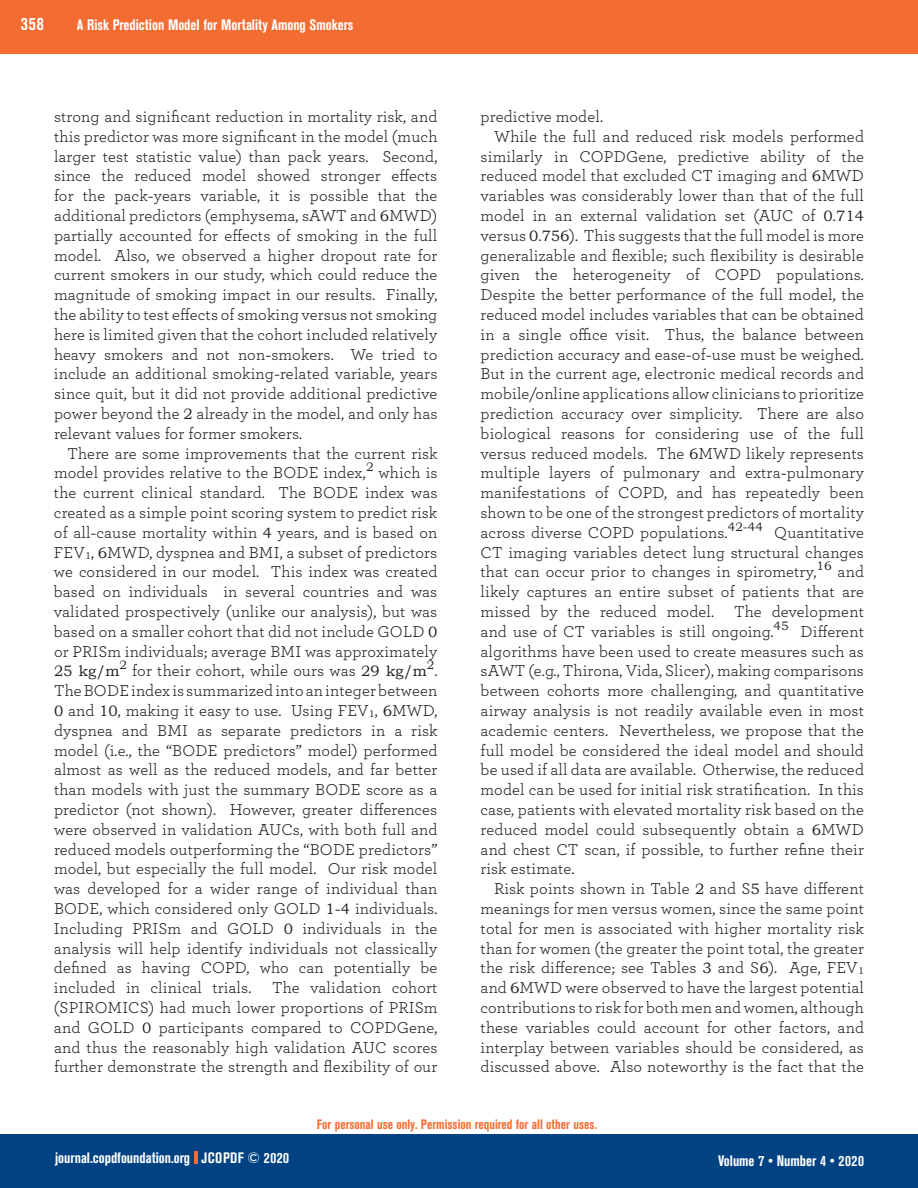
<style>
.page{position:relative;width:918px;height:1188px;background:#fff}
.page>*{position:absolute;margin:0;border:0;box-sizing:border-box;transform-origin:0 0}
.t1{font:700 condensed 18px "Akzidenz Grotesk BE";color:#fff}
.t2{font:16.5px/19.8px "Breathe";letter-spacing:.01em;color:#231f20;text-align:justify}
.t3{font:700 condensed 15px "Akzidenz Grotesk BE";color:#fff}
.t4{font:700 condensed 13.5px "Akzidenz Grotesk BE";color:#f36c32}
.t5{font:12.3px "Bookman Old Style";color:#231f20}
.s1{font-family:"Bookman Old Style";font-size:15px}
.s2{font-family:"Bookman Old Style";font-size:9.6px}
.s3{font-family:"Breathe";font-size:16.5px}
</style>
<div class="page">
<div style="left:0;top:1134px;width:918px;height:54px;background:#004282"></div>
<div style="left:0;top:0;width:918px;height:54px;background:#f36c32"></div>
<svg style="left:194px;top:1152px;width:3px;height:12px"></svg>
<p class="t1" style="left:21px;top:13px;width:25px">358</p>
<p class="t3" style="left:77px;top:16px;width:278px">A Risk Prediction Model for Mortality Among Smokers</p>
<p class="t2" style="left:54px;top:106px;width:385px">strong and significant reduction in mortality risk, and this predictor was more significant in the model (much larger test statistic value) than pack years. Second, since the reduced model showed stronger effects for the pack<span class="s1">-</span>years variable, it is possible that the additional predictors (emphysema, sAWT and <span class="s1">6</span>MWD) partially accounted for effects of smoking in the full model. Also, we observed a higher dropout rate for current smokers in our study, which could reduce the magnitude of smoking impact in our results. Finally, the ability to test effects of smoking versus not smoking here is limited given that the cohort included relatively heavy smokers and not non<span class="s1">-</span>smokers. We tried to include an additional smoking<span class="s1">-</span>related variable, years since quit, but it did not provide additional predictive power beyond the <span class="s1">2</span> already in the model, and only has relevant values for former smokers.</p>
<p class="t2" style="left:54px;top:442px;width:385px;text-indent:14px">There are some improvements that the current risk model provides relative to the BODE index,<sup>2</sup> which is the current clinical standard. The BODE index was created as a simple point scoring system to predict risk of all<span class="s1">-</span>cause mortality within <span class="s1">4</span> years, and is based on FEV<span class="s2">1</span>, <span class="s1">6</span>MWD, dyspnea and BMI, a subset of predictors we considered in our model. This index was created based on individuals in several countries and was validated prospectively (unlike our analysis), but was based on a smaller cohort that did not include GOLD <span class="s1">0 </span>or PRISm individuals; average BMI was approximately <span class="s1">25 kg/m</span><sup>2</sup> for their cohort, while ours was <span class="s1">29 kg/m</span></p>
<p class="t5" style="left:427px;top:657px;width:12px">2<span class="s3">.</span></p>
<p class="t2" style="left:54px;top:680px;width:385px">The BODE index is summarized into an integer between <span class="s1">0</span> and <span class="s1">10</span>, making it easy to use. Using FEV<span class="s2">1</span>, <span class="s1">6</span>MWD, dyspnea and BMI as separate predictors in a risk model (i.e., the “BODE predictors” model) performed almost as well as the reduced models, and far better than models with just the summary BODE score as a predictor (not shown). However, greater differences were observed in validation AUCs, with both full and reduced models outperforming the “BODE predictors” model, but especially the full model. Our risk model was developed for a wider range of individual than BODE, which considered only GOLD <span class="s1">1-4</span> individuals.<br>Including PRISm and GOLD <span class="s1">0</span> individuals in the analysis will help identify individuals not classically defined as having COPD, who can potentially be included in clinical trials.</p>
<p class="t2" style="left:54px;top:977px;width:385px;text-indent:218px">The validation cohort (SPIROMICS) had much lower proportions of PRISm and GOLD <span class="s1">0</span> participants compared to COPDGene, and thus the reasonably high validation AUC scores further demonstrate the strength and flexibility of our</p>
<p class="t2" style="left:481px;top:106px;width:124px">predictive model.</p>
<p class="t2" style="left:494px;top:126px;width:371px">While the full and reduced risk models performed</p>
<p class="t2" style="left:481px;top:145px;width:385px">similarly in COPDGene, predictive ability of the</p>
<p class="t2" style="left:481px;top:165px;width:385px">reduced model that excluded CT imaging and <span class="s1">6</span>MWD</p>
<p class="t2" style="left:481px;top:185px;width:385px">variables was considerably lower than that of the full</p>
<p class="t2" style="left:481px;top:205px;width:385px">model in an external validation set (AUC of <span class="s1">0</span>.<span class="s1">714</span></p>
<p class="t2" style="left:481px;top:225px;width:385px">versus <span class="s1">0</span>.<span class="s1">756</span>). This suggests that the full model is more</p>
<p class="t2" style="left:481px;top:244px;width:385px">generalizable and flexible; such flexibility is desirable</p>
<p class="t2" style="left:481px;top:264px;width:385px">given the heterogeneity of COPD populations.</p>
<p class="t2" style="left:481px;top:284px;width:385px">Despite the better performance of the full model, the</p>
<p class="t2" style="left:481px;top:304px;width:385px">reduced model includes variables that can be obtained</p>
<p class="t2" style="left:481px;top:324px;width:385px">in a single office visit. Thus, the balance between</p>
<p class="t2" style="left:481px;top:343px;width:385px">prediction accuracy and ease<span class="s1">-</span>of<span class="s1">-</span>use must be weighed.</p>
<p class="t2" style="left:481px;top:363px;width:385px">But in the current age, electronic medical records and</p>
<p class="t2" style="left:481px;top:383px;width:385px">mobile/online applications allow clinicians to prioritize</p>
<p class="t2" style="left:481px;top:403px;width:385px">prediction accuracy over simplicity. There are also</p>
<p class="t2" style="left:481px;top:423px;width:385px">biological reasons for considering use of the full</p>
<p class="t2" style="left:481px;top:442px;width:385px">versus reduced models. The <span class="s1">6</span>MWD likely represents</p>
<p class="t2" style="left:481px;top:462px;width:385px">multiple layers of pulmonary and extra<span class="s1">-</span>pulmonary</p>
<p class="t2" style="left:481px;top:482px;width:385px">manifestations of COPD, and has repeatedly been</p>
<p class="t2" style="left:481px;top:502px;width:385px">shown to be one of the strongest predictors of mortality</p>
<p class="t2" style="left:481px;top:522px;width:385px">across diverse COPD populations.<sup>42-44</sup> Quantitative</p>
<p class="t2" style="left:481px;top:541px;width:385px">CT imaging variables detect lung structural changes</p>
<p class="t2" style="left:481px;top:561px;width:385px">that can occur prior to changes in spirometry,<sup>16</sup> and</p>
<p class="t2" style="left:481px;top:581px;width:385px">likely captures an entire subset of patients that are</p>
<p class="t2" style="left:481px;top:601px;width:385px">missed by the reduced model. The development</p>
<p class="t2" style="left:481px;top:621px;width:385px">and use of CT variables is still ongoing.<sup>45</sup> Different</p>
<p class="t2" style="left:481px;top:640px;width:385px">algorithms have been used to create measures such as</p>
<p class="t2" style="left:481px;top:660px;width:385px">sAWT (e.g., Thirona, Vida, Slicer), making comparisons</p>
<p class="t2" style="left:481px;top:680px;width:385px">between cohorts more challenging, and quantitative</p>
<p class="t2" style="left:481px;top:700px;width:385px">airway analysis is not readily available even in most</p>
<p class="t2" style="left:481px;top:720px;width:385px">academic centers. Nevertheless, we propose that the</p>
<p class="t2" style="left:481px;top:739px;width:385px">full model be considered the ideal model and should</p>
<p class="t2" style="left:481px;top:759px;width:385px">be used if all data are available. Otherwise, the reduced</p>
<p class="t2" style="left:481px;top:779px;width:385px">model can be used for initial risk stratification. In this</p>
<p class="t2" style="left:481px;top:799px;width:385px">case, patients with elevated mortality risk based on the</p>
<p class="t2" style="left:481px;top:819px;width:385px">reduced model could subsequently obtain a <span class="s1">6</span>MWD</p>
<p class="t2" style="left:481px;top:838px;width:385px">and chest CT scan, if possible, to further refine their</p>
<p class="t2" style="left:481px;top:858px;width:95px">risk estimate.</p>
<p class="t2" style="left:494px;top:878px;width:371px">Risk points shown in Table <span class="s1">2</span> and S<span class="s1">5</span> have different</p>
<p class="t2" style="left:481px;top:898px;width:385px">meanings for men versus women, since the same point</p>
<p class="t2" style="left:481px;top:918px;width:385px">total for men is associated with higher mortality risk</p>
<p class="t2" style="left:481px;top:937px;width:385px">than for women (the greater the point total, the greater</p>
<p class="t2" style="left:481px;top:957px;width:385px">the risk difference; see Tables <span class="s1">3</span> and S<span class="s1">6</span>). Age, FEV<span class="s2">1</span></p>
<p class="t2" style="left:481px;top:977px;width:385px">and <span class="s1">6</span>MWD were observed to have the largest potential</p>
<p class="t2" style="left:481px;top:997px;width:385px">contributions to risk for both men and women, although</p>
<p class="t2" style="left:481px;top:1017px;width:385px">these variables could account for other factors, and</p>
<p class="t2" style="left:481px;top:1036px;width:385px">interplay between variables should be considered, as</p>
<p class="t2" style="left:481px;top:1056px;width:385px">discussed above. Also noteworthy is the fact that the</p>
<p class="t4" style="left:317px;top:1117px;width:282px">For personal use only. Permission required for all other uses.</p>
<p class="t3" style="left:55px;top:1149px;width:236px">journal.copdfoundation.org JCOPDF © 2020</p>
<p class="t3" style="left:718px;top:1152px;width:147px">Volume 7 • Number 4 • 2020</p>
</div>
